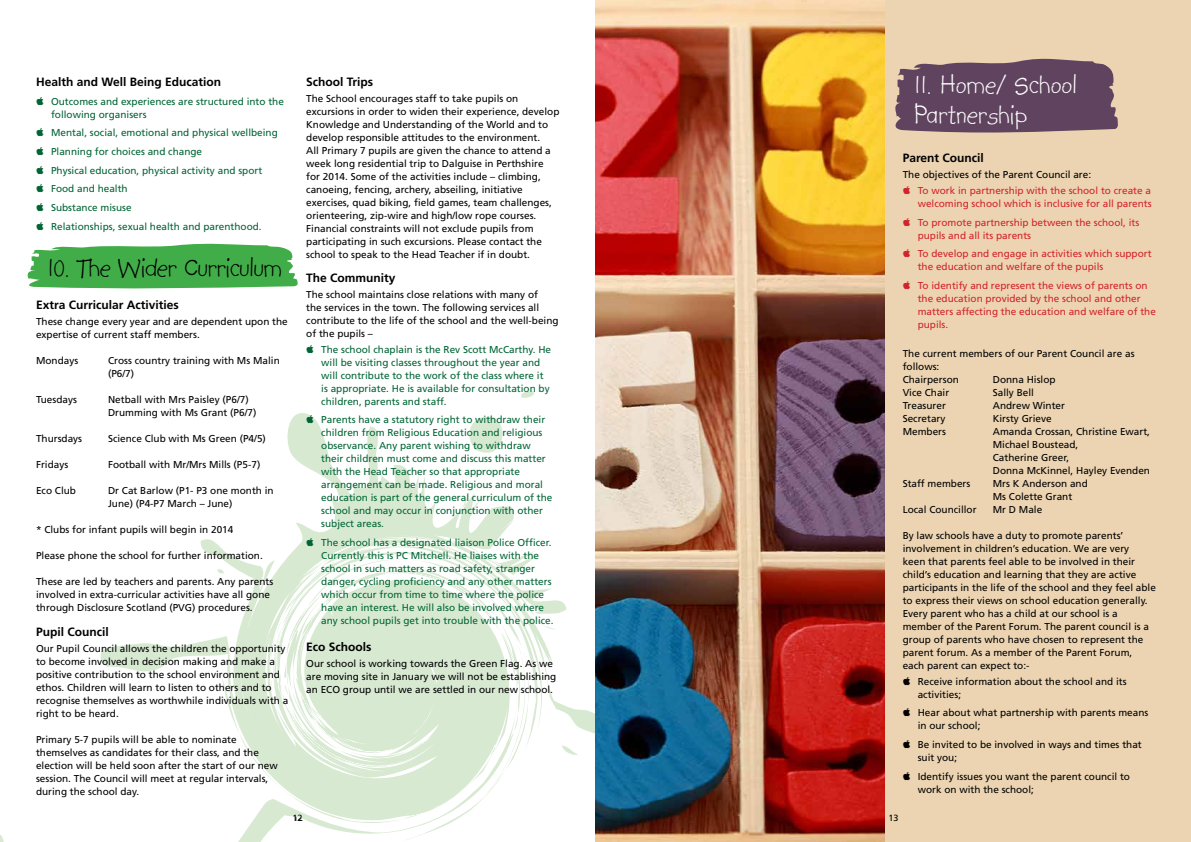
<style>
.page{position:relative;width:1191px;height:842px;background:#fff}
.page>*{position:absolute;margin:0;border:0;box-sizing:border-box;transform-origin:0 0}
.t1{font:29px/30px "Kidprint";color:#fff}
.t2{font:29px "Kidprint";letter-spacing:-.02em;color:#000}
.t3{font:700 12px "Frutiger";color:#000}
.t4{font:10px/13px "Frutiger";color:#000}
.t5{font:10px/13px "Frutiger";color:#006535}
.t6{font:10px/13px "Frutiger";color:#d2232a}
.t7{font:9px "Frutiger";color:#000}
</style>
<div class="page">
<svg style="left:0;top:391px;width:595px;height:451px"></svg>
<svg style="left:27px;top:243px;width:271px;height:46px"></svg>
<div style="left:884px;top:0;width:307px;height:842px;background:#ecd4b2"></div>
<svg style="left:895px;top:58px;width:223px;height:75px"></svg>
<img style="left:595px;top:0;width:289px;height:842px">
<svg style="left:307px;top:415px;width:6px;height:9px"></svg>
<svg style="left:307px;top:538px;width:6px;height:8px"></svg>
<p class="t3" style="left:36px;top:75px;width:187px">Health and Well Being Education</p>
<p class="t5" style="left:51px;top:94px;width:234px">Outcomes and experiences are structured into the following organisers</p>
<p class="t5" style="left:51px;top:123px;width:228px;line-height:18.7px">Mental, social, emotional and physical wellbeing Planning for choices and change<br>Physical education, physical activity and sport Food and health<br>Substance misuse<br>Relationships, sexual health and parenthood.</p>
<h1 class="t2" style="left:47px;top:252px;width:236px">10. The Wider Curriculum</h1>
<p class="t3" style="left:36px;top:298px;width:144px">Extra Curricular Activities</p>
<p class="t4" style="left:36px;top:315px;width:253px">These change every year and are dependent upon the expertise of current staff members.</p>
<p class="t4" style="left:36px;top:354px;width:44px">Mondays</p>
<p class="t4" style="left:108px;top:354px;width:173px">Cross country training with Ms Malin (P6/7)</p>
<p class="t4" style="left:36px;top:393px;width:42px">Tuesdays</p>
<p class="t4" style="left:108px;top:393px;width:150px">Netball with Mrs Paisley (P6/7)<br>Drumming with Ms Grant (P6/7)</p>
<p class="t4" style="left:36px;top:432px;width:48px">Thursdays</p>
<p class="t4" style="left:108px;top:432px;width:159px">Science Club with Ms Green (P4/5)</p>
<p class="t4" style="left:36px;top:458px;width:34px">Fridays</p>
<p class="t4" style="left:108px;top:458px;width:154px">Football with Mr/Mrs Mills (P5-7)</p>
<p class="t4" style="left:36px;top:484px;width:41px">Eco Club</p>
<p class="t4" style="left:108px;top:484px;width:167px">Dr Cat Barlow (P1- P3 one month in<br>June) (P4-P7 March – June)</p>
<p class="t4" style="left:36px;top:523px;width:199px">* Clubs for infant pupils will begin in 2014</p>
<p class="t4" style="left:36px;top:549px;width:228px">Please phone the school for further information.</p>
<p class="t4" style="left:36px;top:575px;width:239px">These are led by teachers and parents. Any parents involved in extra-curricular activities have all gone through Disclosure Scotland (PVG) procedures.</p>
<p class="t3" style="left:36px;top:624px;width:74px">Pupil Council</p>
<p class="t4" style="left:36px;top:641px;width:254px">Our Pupil Council allows the children the opportunity to become involved in decision making and make a positive contribution to the school environment and ethos. Children will learn to listen to others and to recognise themselves as worthwhile individuals with a right to be heard.</p>
<p class="t4" style="left:36px;top:732px;width:243px">Primary 5-7 pupils will be able to nominate themselves as candidates for their class, and the election will be held soon after the start of our new session. The Council will meet at regular intervals, during the school day.</p>
<p class="t3" style="left:306px;top:75px;width:68px">School Trips</p>
<p class="t4" style="left:306px;top:92px;width:255px">The School encourages staff to take pupils on excursions in order to widen their experience, develop Knowledge and Understanding of the World and to develop responsible attitudes to the environment.<br>All Primary 7 pupils are given the chance to attend a week long residential trip to Dalguise in Perthshire for 2014. Some of the activities include – climbing, canoeing, fencing, archery, abseiling, initiative exercises, quad biking, field games, team challenges, orienteering, zip-wire and high/low rope courses.<br>Financial constraints will not exclude pupils from participating in such excursions. Please contact the school to speak to the Head Teacher if in doubt.</p>
<p class="t3" style="left:306px;top:271px;width:91px">The Community</p>
<p class="t4" style="left:306px;top:288px;width:254px">The school maintains close relations with many of<br>the services in the town. The following services all contribute to the life of the school and the well-being of the pupils –</p>
<p class="t5" style="left:321px;top:343px;width:231px">The school chaplain is the Rev Scott McCarthy. He will be visiting classes throughout the year and will contribute to the work of the class where it is appropriate. He is available for consultation by children, parents and staff.</p>
<p class="t5" style="left:321px;top:413px;width:233px">Parents have a statutory right to withdraw their children from Religious Education and religious observance. Any parent wishing to withdraw their children must come and discuss this matter with the Head Teacher so that appropriate arrangement can be made. Religious and moral education is part of the general curriculum of the school and may occur in conjunction with other subject areas.</p>
<p class="t5" style="left:321px;top:536px;width:234px">The school has a designated liaison Police Officer.<br>Currently this is PC Mitchell. He liaises with the school in such matters as road safety, stranger danger, cycling proficiency and any other matters which occur from time to time where the police have an interest. He will also be involved where any school pupils get into trouble with the police.</p>
<p class="t3" style="left:306px;top:640px;width:67px">Eco Schools</p>
<p class="t4" style="left:306px;top:657px;width:252px">Our school is working towards the Green Flag. As we are moving site in January we will not be establishing an ECO group until we are settled in our new school.</p>
<p class="t7" style="left:292px;top:812px;width:12px">12</p>
<h1 class="t1" style="left:914px;top:70px;width:164px">11. Home/ School<br>Partnership</h1>
<p class="t3" style="left:902px;top:151px;width:83px">Parent Council</p>
<p class="t4" style="left:902px;top:168px;width:190px">The objectives of the Parent Council are:</p>
<p class="t6" style="left:917px;top:184px;width:235px">To work in partnership with the school to create a welcoming school which is inclusive for all parents</p>
<p class="t6" style="left:917px;top:216px;width:223px">To promote partnership between the school, its pupils and all its parents</p>
<p class="t6" style="left:917px;top:247px;width:235px">To develop and engage in activities which support the education and welfare of the pupils</p>
<p class="t6" style="left:917px;top:279px;width:240px">To identify and represent the views of parents on the education provided by the school and other matters affecting the education and welfare of the pupils.</p>
<p class="t4" style="left:902px;top:347px;width:233px">The current members of our Parent Council are as follows:<br>Chairperson</p>
<p class="t4" style="left:992px;top:373px;width:64px">Donna Hislop</p>
<p class="t4" style="left:902px;top:386px;width:48px">Vice Chair</p>
<p class="t4" style="left:992px;top:386px;width:43px">Sally Bell</p>
<p class="t4" style="left:902px;top:399px;width:45px">Treasurer</p>
<p class="t4" style="left:992px;top:399px;width:74px">Andrew Winter</p>
<p class="t4" style="left:902px;top:412px;width:44px">Secretary</p>
<p class="t4" style="left:992px;top:412px;width:60px">Kirsty Grieve</p>
<p class="t4" style="left:902px;top:425px;width:45px">Members</p>
<p class="t4" style="left:992px;top:425px;width:159px">Amanda Crossan, Christine Ewart,<br>Michael Boustead,<br>Catherine Greer,<br>Donna McKinnel, Hayley Evenden</p>
<p class="t4" style="left:902px;top:477px;width:69px">Staff members</p>
<p class="t4" style="left:992px;top:477px;width:97px">Mrs K Anderson and<br>Ms Colette Grant</p>
<p class="t4" style="left:902px;top:503px;width:75px">Local Councillor</p>
<p class="t4" style="left:992px;top:503px;width:51px">Mr D Male</p>
<p class="t4" style="left:902px;top:529px;width:255px">By law schools have a duty to promote parents’ involvement in children’s education. We are very<br>keen that parents feel able to be involved in their child’s education and learning that they are active participants in the life of the school and they feel able to express their views on school education generally.<br>Every parent who has a child at our school is a member of the Parent Forum. The parent council is a group of parents who have chosen to represent the parent forum. As a member of the Parent Forum, each parent can expect to:-</p>
<p class="t4" style="left:917px;top:675px;width:210px">Receive information about the school and its activities;</p>
<p class="t4" style="left:917px;top:706px;width:232px">Hear about what partnership with parents means in our school;</p>
<p class="t4" style="left:917px;top:738px;width:225px">Be invited to be involved in ways and times that suit you;</p>
<p class="t4" style="left:917px;top:770px;width:214px">Identify issues you want the parent council to work on with the school;</p>
<p class="t7" style="left:888px;top:812px;width:12px">13</p>
</div>
